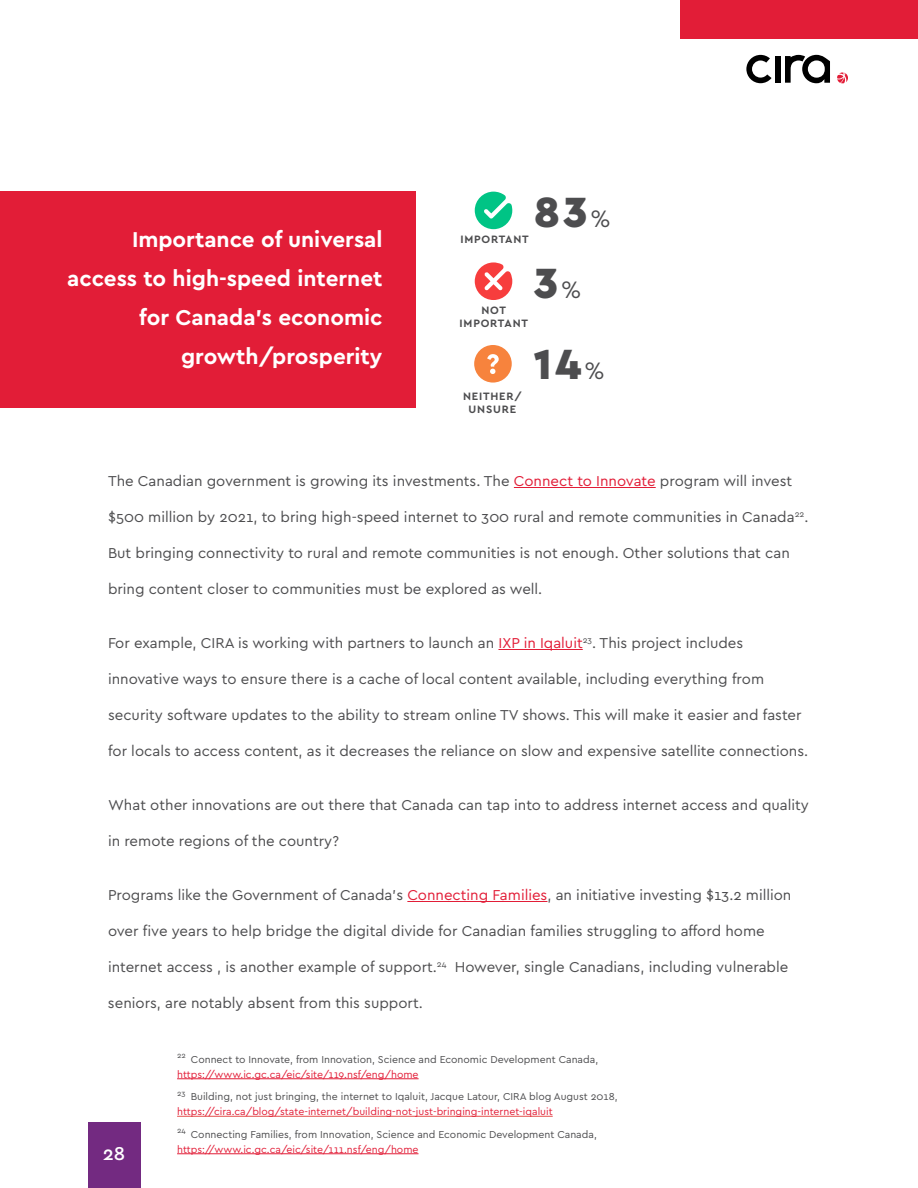
<style>
.page{position:relative;width:918px;height:1188px;background:#fff}
.page>*{position:absolute;margin:0;border:0;box-sizing:border-box;transform-origin:0 0}
.t1{font:900 44.25px/71.2px "Cera PRO";color:#4d4d4f}
.t2{font:700 22.5px/39px "Cera PRO";color:#fff;text-align:right}
.t3{font:500 19.5px "Cera PRO";color:#fff}
.t4{font:15px "Cera PRO";color:#4d4d4f}
.t5{font:700 11.25px/12.3px "Cera PRO";letter-spacing:.07em;color:#4d4d4f;text-align:center}
.t6{font:10.5px/15px "Cera PRO";color:#4d4d4f}
.t7{font:10.5px/15px "Cera PRO";color:#e21d37}
.s1{font-weight:400;font-size:24.9px}
.s2{color:#e21d37}
.s3{color:#4d4d4f}
</style>
<div class="page">
<div style="left:680px;top:0;width:238px;height:39px;background:#e21d37"></div>
<div style="left:775px;top:56px;width:6px;height:27px;background:#000"></div>
<svg style="left:746px;top:55px;width:26px;height:28px"></svg>
<svg style="left:785px;top:55px;width:45px;height:28px"></svg>
<svg style="left:837px;top:72px;width:11px;height:11px"></svg>
<div style="left:88px;top:1122px;width:53px;height:66px;background:#732a81"></div>
<hr style="left:514px;top:487px;width:142px;height:1px;background:#e21d37">
<hr style="left:498px;top:649px;width:85px;height:1px;background:#e21d37">
<hr style="left:407px;top:901px;width:140px;height:1px;background:#e21d37">
<div style="left:0;top:192px;width:416px;height:216px;background:#e21d37"></div>
<svg style="left:475px;top:192px;width:37px;height:37px"></svg>
<svg style="left:475px;top:262px;width:37px;height:38px"></svg>
<div style="left:474px;top:345px;width:38px;height:38px;background:#f7833d;border-radius:50%"></div>
<svg style="left:487px;top:354px;width:12px;height:20px"></svg>
<hr style="left:177px;top:1079px;width:242px;height:1px;background:#e21d37">
<hr style="left:177px;top:1116px;width:376px;height:1px;background:#e54e4b">
<hr style="left:177px;top:1154px;width:242px;height:1px;background:#e21d37">
<h1 class="t1" style="left:534px;top:174px;width:78px">83<span class="s1">%<br></span>3<span class="s1">%</span></h1>
<h2 class="t2" style="left:67px;top:220px;width:317px">Importance of universal access to high-speed internet for Canada’s economic growth/prosperity</h2>
<p class="t5" style="left:460px;top:233px;width:70px">IMPORTANT</p>
<p class="t5" style="left:460px;top:304px;width:70px">NOT<br>IMPORTANT</p>
<h1 class="t1" style="left:534px;top:327px;width:72px">14<span class="s1">%</span></h1>
<p class="t5" style="left:463px;top:389px;width:60px;line-height:13.5px">NEITHER/<br>UNSURE</p>
<p class="t4" style="left:108px;top:471px;width:686px">The Canadian government is growing its investments. The <span class="s2">Connect to Innovate</span> program will invest</p>
<p class="t4" style="left:108px;top:507px;width:702px">$500 million by 2021, to bring high-speed internet to 300 rural and remote communities in Canada<sup>22</sup>.</p>
<p class="t4" style="left:108px;top:543px;width:683px">But bringing connectivity to rural and remote communities is not enough. Other solutions that can</p>
<p class="t4" style="left:108px;top:579px;width:436px">bring content closer to communities must be explored as well.</p>
<p class="t4" style="left:108px;top:633px;width:637px">For example, CIRA is working with partners to launch an <span class="s2">IXP in Iqaluit</span><sup>23</sup>. This project includes</p>
<p class="t4" style="left:108px;top:669px;width:658px">innovative ways to ensure there is a cache of local content available, including everything from</p>
<p class="t4" style="left:108px;top:705px;width:695px">security software updates to the ability to stream online TV shows. This will make it easier and faster</p>
<p class="t4" style="left:108px;top:741px;width:702px">for locals to access content, as it decreases the reliance on slow and expensive satellite connections.</p>
<p class="t4" style="left:108px;top:795px;width:703px">What other innovations are out there that Canada can tap into to address internet access and quality</p>
<p class="t4" style="left:108px;top:831px;width:233px">in remote regions of the country?</p>
<p class="t4" style="left:108px;top:885px;width:685px">Programs like the Government of Canada’s <span class="s2">Connecting Families</span>, an initiative investing $13.2 million</p>
<p class="t4" style="left:108px;top:921px;width:658px">over five years to help bridge the digital divide for Canadian families struggling to afford home</p>
<p class="t4" style="left:108px;top:957px;width:682px">internet access , is another example of support.<sup>24</sup> However, single Canadians, including vulnerable</p>
<p class="t4" style="left:108px;top:993px;width:316px">seniors, are notably absent from this support.</p>
<h3 class="t3" style="left:103px;top:1141px;width:24px">28</h3>
<p class="t6" style="left:177px;top:1051px;width:423px"><sup>22</sup> Connect to Innovate, from Innovation, Science and Economic Development Canada, <span class="s2">https://www.ic.gc.ca/eic/site/119.nsf/eng/home</span></p>
<p class="t7" style="left:177px;top:1089px;width:442px"><sup>23</sup> <span class="s3">Building, not just bringing, the internet to Iqaluit, Jacque Latour, CIRA blog August 2018, </span>https://cira.ca/blog/state-internet/building-not-just-bringing-internet-iqaluit</p>
<p class="t6" style="left:177px;top:1126px;width:421px"><sup>24</sup> Connecting Families, from Innovation, Science and Economic Development Canada, <span class="s2">https://www.ic.gc.ca/eic/site/111.nsf/eng/home</span></p>
</div>
